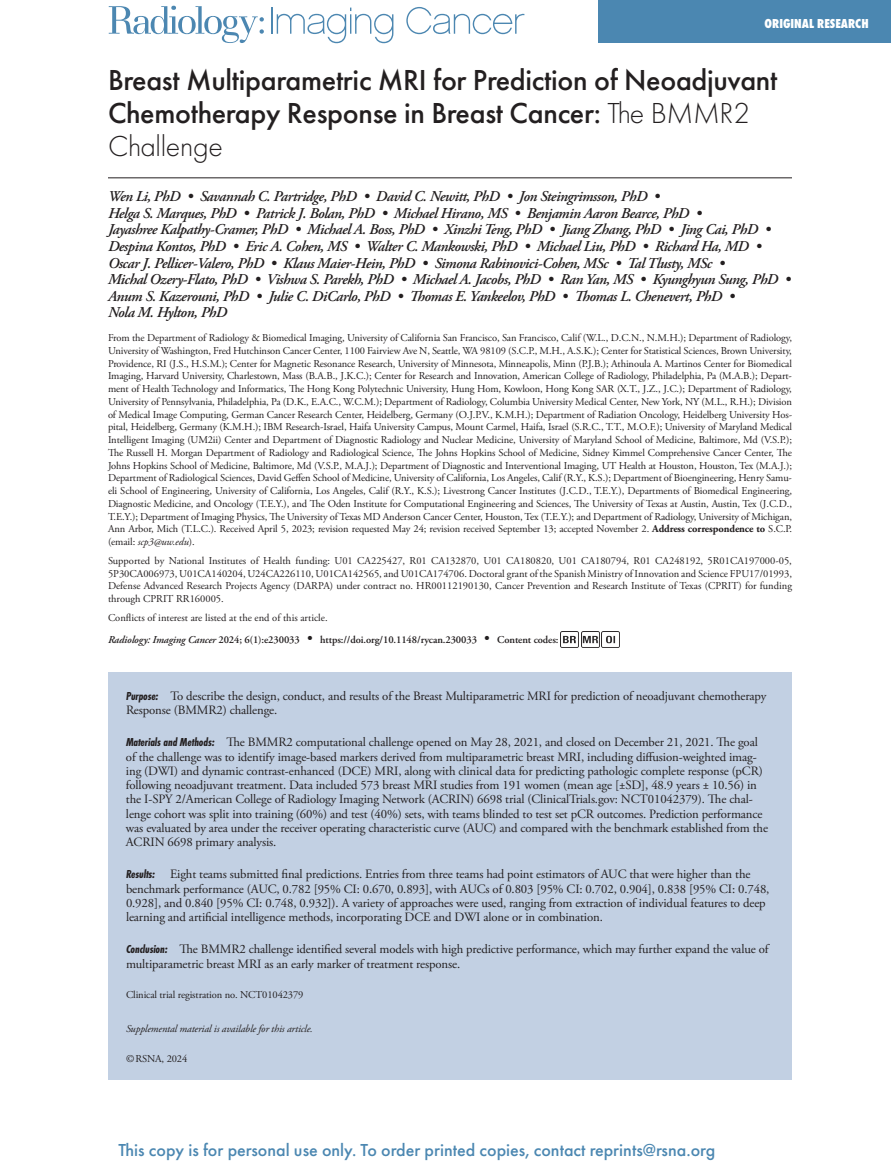
<style>
.page{position:relative;width:891px;height:1175px;background:#fff}
.page>*{position:absolute;margin:0;border:0;box-sizing:border-box;transform-origin:0 0}
.t1{font:500 30px/33px "Futura PT";letter-spacing:-.01em;color:#231f20}
.t2{font:500 18px "Futura PT";color:#4b87b1}
.t3{font:italic 600 15px/16.5px "Adobe Garamond Pro";letter-spacing:-.03em;color:#231f20}
.t4{font:800 13.5px "Futura PT Cond";color:#fff}
.t5{font:12.75px/14.2px "Adobe Garamond Pro";letter-spacing:-.01em;color:#231f20}
.t6{font:10.5px/12.8px "Adobe Garamond Pro";letter-spacing:-.01em;color:#231f20;text-align:justify}
.t7{font:600 10.5px/22.5px "Adobe Garamond Pro";letter-spacing:-.01em;color:#231f20}
.t8{font:italic 10.5px "Adobe Garamond Pro";letter-spacing:-.01em;color:#231f20}
.s1{font-weight:300}
.s2{font-weight:700}
.s3{font-style:italic}
.s4{font-weight:400}
.s5{font-weight:400;font-size:15px}
.s6{font-family:"Futura PT Cond";font-weight:700;font-style:italic;font-size:12px}
</style>
<div class="page">
<div style="left:599px;top:0;width:292px;height:42px;background:#4b87b1"></div>
<hr style="left:271px;top:8px;width:2px;height:26px;background:#4c87b1">
<svg style="left:277px;top:8px;width:116px;height:35px"></svg>
<svg style="left:406px;top:7px;width:118px;height:27px"></svg>
<svg style="left:109px;top:6px;width:155px;height:37px"></svg>
<div style="left:108px;top:672px;width:684px;height:408px;background:#c2d0e3"></div>
<hr style="left:108px;top:177px;width:684px;height:1px;background:#231f20">
<img style="left:561px;top:631px;width:18px;height:17px">
<img style="left:581px;top:631px;width:18px;height:17px">
<img style="left:601px;top:631px;width:18px;height:17px">
<p class="t4" style="left:765px;top:15px;width:106px">ORIGINAL RESEARCH</p>
<h1 class="t1" style="left:108px;top:64px;width:671px">Breast Multiparametric MRI for Prediction of Neoadjuvant<br>Chemotherapy Response in Breast Cancer: <span class="s1">The BMMR2<br>Challenge</span></h1>
<p class="t3" style="left:108px;top:189px;width:684px">Wen Li, PhD • Savannah C. Partridge, PhD • David C. Newitt, PhD • Jon Steingrimsson, PhD •<br>Helga S. Marques, PhD • Patrick J. Bolan, PhD • Michael Hirano, MS • Benjamin Aaron Bearce, PhD •<br>Jayashree Kalpathy-Cramer, PhD • Michael A. Boss, PhD • Xinzhi Teng, PhD • Jiang Zhang, PhD • Jing Cai, PhD • Despina Kontos, PhD • Eric A. Cohen, MS • Walter C. Mankowski, PhD • Michael Liu, PhD • Richard Ha, MD • Oscar J. Pellicer-Valero, PhD • Klaus Maier-Hein, PhD • Simona Rabinovici-Cohen, MSc • Tal Tlusty, MSc •<br>Michal Ozery-Flato, PhD • Vishwa S. Parekh, PhD • Michael A. Jacobs, PhD • Ran Yan, MS • Kyunghyun Sung, PhD • Anum S. Kazerouni, PhD • Julie C. DiCarlo, PhD • Thomas E. Yankeelov, PhD • Thomas L. Chenevert, PhD •<br>Nola M. Hylton, PhD</p>
<p class="t6" style="left:108px;top:332px;width:686px">From the Department of Radiology &amp; Biomedical Imaging, University of California San Francisco, San Francisco, Calif (W.L., D.C.N., N.M.H.); Department of Radiology, University of Washington, Fred Hutchinson Cancer Center, 1100 Fairview Ave N, Seattle, WA 98109 (S.C.P., M.H., A.S.K.); Center for Statistical Sciences, Brown University, Providence, RI (J.S., H.S.M.); Center for Magnetic Resonance Research, University of Minnesota, Minneapolis, Minn (P.J.B.); Athinoula A. Martinos Center for Biomedical Imaging, Harvard University, Charlestown, Mass (B.A.B., J.K.C.); Center for Research and Innovation, American College of Radiology, Philadelphia, Pa (M.A.B.); Depart&shy;ment of Health Technology and Informatics, The Hong Kong Polytechnic University, Hung Hom, Kowloon, Hong Kong SAR (X.T., J.Z., J.C.); Department of Radiology, University of Pennsylvania, Philadelphia, Pa (D.K., E.A.C., W.C.M.); Department of Radiology, Columbia University Medical Center, New York, NY (M.L., R.H.); Division of Medical Image Computing, German Cancer Research Center, Heidelberg, Germany (O.J.P.V., K.M.H.); Department of Radiation Oncology, Heidelberg University Hos&shy;pital, Heidelberg, Germany (K.M.H.); IBM Research-Israel, Haifa University Campus, Mount Carmel, Haifa, Israel (S.R.C., T.T., M.O.F.); University of Maryland Medical Intelligent Imaging (UM2ii) Center and Department of Diagnostic Radiology and Nuclear Medicine, University of Maryland School of Medicine, Baltimore, Md (V.S.P.); The Russell H. Morgan Department of Radiology and Radiological Science, The Johns Hopkins School of Medicine, Sidney Kimmel Comprehensive Cancer Center, The Johns Hopkins School of Medicine, Baltimore, Md (V.S.P., M.A.J.); Department of Diagnostic and Interventional Imaging, UT Health at Houston, Houston, Tex (M.A.J.); Department of Radiological Sciences, David Geffen School of Medicine, University of California, Los Angeles, Calif (R.Y., K.S.); Department of Bioengineering, Henry Samu&shy;eli School of Engineering, University of California, Los Angeles, Calif (R.Y., K.S.); Livestrong Cancer Institutes (J.C.D., T.E.Y.), Departments of Biomedical Engineering, Diagnostic Medicine, and Oncology (T.E.Y.), and The Oden Institute for Computational Engineering and Sciences, The University of Texas at Austin, Austin, Tex (J.C.D., T.E.Y.); Department of Imaging Physics, The University of Texas MD Anderson Cancer Center, Houston, Tex (T.E.Y.); and Department of Radiology, University of Michigan, Ann Arbor, Mich (T.L.C.). Received April 5, 2023; revision requested May 24; revision received September 13; accepted November 2. <span class="s2">Address correspondence to</span> S.C.P. (email: <span class="s3">scp3@uw.edu</span>).</p>
<p class="t6" style="left:108px;top:554px;width:686px">Supported by National Institutes of Health funding: U01 CA225427, R01 CA132870, U01 CA180820, U01 CA180794, R01 CA248192, 5R01CA197000-05, 5P30CA006973, U01CA140204, U24CA226110, U01CA142565, and U01CA174706. Doctoral grant of the Spanish Ministry of Innovation and Science FPU17/01993, Defense Advanced Research Projects Agency (DARPA) under contract no. HR00112190130, Cancer Prevention and Research Institute of Texas (CPRIT) for funding through CPRIT RR160005.</p>
<p class="t7" style="left:108px;top:606px;width:452px"><span class="s4">Conflicts of interest are listed at the end of this article.<br></span><span class="s3">Radiology: Imaging Cancer</span> 2024; 6(1):e230033 <span class="s5">•</span> https://doi.org/10.1148/rycan.230033 <span class="s5">•</span> Content codes:</p>
<p class="t5" style="left:126px;top:689px;width:642px"><span class="s6">Purpose:</span> To describe the design, conduct, and results of the Breast Multiparametric MRI for prediction of neoadjuvant chemotherapy<br>Response (BMMR2) challenge.</p>
<p class="t5" style="left:126px;top:735px;width:644px"><span class="s6">Materials and Methods:</span> The BMMR2 computational challenge opened on May 28, 2021, and closed on December 21, 2021. The goal of the challenge was to identify image-based markers derived from multiparametric breast MRI, including diffusion-weighted imag&shy;ing (DWI) and dynamic contrast-enhanced (DCE) MRI, along with clinical data for predicting pathologic complete response (pCR) following neoadjuvant treatment. Data included 573 breast MRI studies from 191 women (mean age [±SD], 48.9 years ± 10.56) in the I-SPY 2/American College of Radiology Imaging Network (ACRIN) 6698 trial (ClinicalTrials.gov: NCT01042379). The chal&shy;lenge cohort was split into training (60%) and test (40%) sets, with teams blinded to test set pCR outcomes. Prediction performance was evaluated by area under the receiver operating characteristic curve (AUC) and compared with the benchmark established from the ACRIN 6698 primary analysis.</p>
<p class="t5" style="left:126px;top:867px;width:645px"><span class="s6">Results:</span> Eight teams submitted final predictions. Entries from three teams had point estimators of AUC that were higher than the benchmark performance (AUC, 0.782 [95% CI: 0.670, 0.893], with AUCs of 0.803 [95% CI: 0.702, 0.904], 0.838 [95% CI: 0.748, 0.928], and 0.840 [95% CI: 0.748, 0.932]). A variety of approaches were used, ranging from extraction of individual features to deep learning and artificial intelligence methods, incorporating DCE and DWI alone or in combination.</p>
<p class="t5" style="left:126px;top:942px;width:644px"><span class="s6">Conclusion:</span> The BMMR2 challenge identified several models with high predictive performance, which may further expand the value of multiparametric breast MRI as an early marker of treatment response.</p>
<p class="t6" style="left:126px;top:988px;width:179px">Clinical trial registration no. NCT01042379</p>
<p class="t8" style="left:126px;top:1021px;width:188px">Supplemental material is available for this article.</p>
<p class="t6" style="left:126px;top:1052px;width:63px">©RSNA, 2024</p>
<h2 class="t2" style="left:118px;top:1139px;width:598px">This copy is for personal use only. To order printed copies, contact reprints@rsna.org</h2>
</div>
